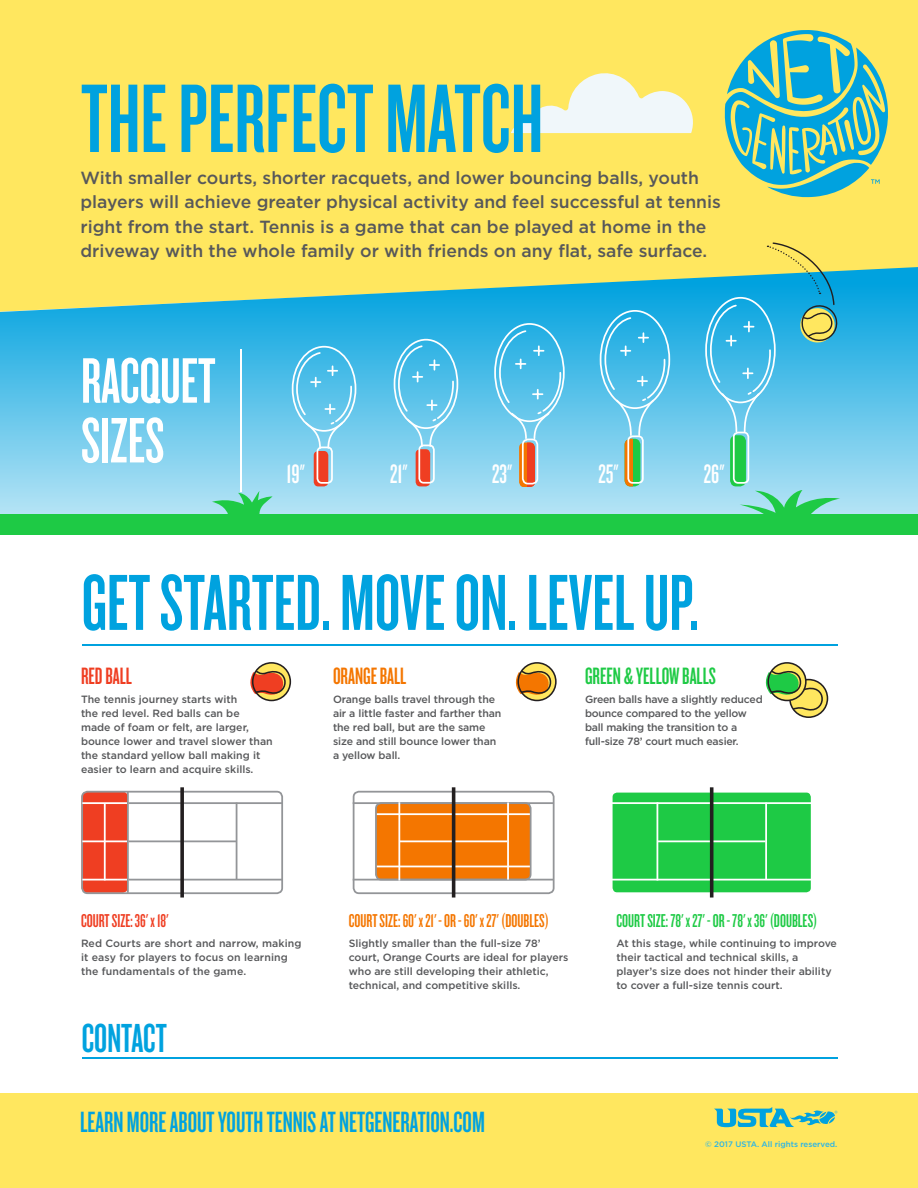
<style>
.page{position:relative;width:918px;height:1188px;background:#fff}
.page>*{position:absolute;margin:0;border:0;box-sizing:border-box;transform-origin:0 0}
.t1{font:101.1px "Knockout HTF47 Bantamweight";color:#00a2df}
.t2{font:82.5px "Knockout HTF47 Bantamweight";color:#00a2df}
.t3{font:66.75px/59.7px "Knockout HTF47 Bantamweight";color:#fff}
.t4{font:42.15px "Knockout HTF47 Bantamweight";color:#00a2df}
.t5{font:30.45px "Knockout HTF47 Bantamweight";color:#00a2df}
.t6{font:27.75px "Knockout HTF47 Bantamweight";color:#fff}
.t7{font:24.6px "Knockout HTF47 Bantamweight";color:#1eca45}
.t8{font:24.6px "Knockout HTF47 Bantamweight";color:#f47600}
.t9{font:24.6px "Knockout HTF47 Bantamweight";color:#ef3e22}
.t10{font:19.35px "Knockout HTF47 Bantamweight";color:#f47600}
.t11{font:19.35px "Knockout HTF47 Bantamweight";color:#1eca45}
.t12{font:19.35px "Knockout HTF47 Bantamweight";color:#ef3e22}
.t13{font:500 17.55px/24.6px "Gotham";color:#57585a}
.t14{font:500 10.5px/14.1px "Gotham";color:#57585a}
.t15{font:500 10.5px/14.1px "Gotham";letter-spacing:-.02em;color:#57585a}
.t16{font:500 7.95px "Gotham";color:#2ab4e6}
</style>
<div class="page">
<div style="left:0;top:1094px;width:918px;height:94px;background:#ffe75f"></div>
<div style="left:0;top:0;width:918px;height:266px;background:#ffe75f"></div>
<svg style="left:511px;top:70px;width:187px;height:63px"></svg>
<svg style="left:0;top:266px;width:918px;height:249px;background:#73c8d8"></svg>
<svg style="left:212px;top:491px;width:61px;height:24px"></svg>
<svg style="left:740px;top:490px;width:100px;height:25px;background:#73d7b0"></svg>
<hr style="left:240px;top:349px;width:1px;height:142px;background:#fff">
<div style="left:314px;top:451px;width:14px;height:35px;background:#ef3e22;border-radius:5px"></div>
<div style="left:317px;top:447px;width:16px;height:37px;border:2px solid #fff;border-radius:5px"></div>
<div style="left:292px;top:346px;width:64px;height:86px;border:2px solid #fff;border-radius:50%"></div>
<svg style="left:295px;top:351px;width:58px;height:99px;background:#6ec9ec"></svg>
<div style="left:0;top:515px;width:918px;height:20px;background:#1eca45"></div>
<svg style="left:725px;top:30px;width:165px;height:167px;background:#72c1a5"></svg>
<div style="left:416px;top:449px;width:14px;height:37px;background:#ef3e22;border-radius:5px"></div>
<div style="left:418px;top:445px;width:17px;height:39px;border:2px solid #fff;border-radius:5px"></div>
<div style="left:394px;top:339px;width:64px;height:90px;border:2px solid #fff;border-radius:50%"></div>
<svg style="left:397px;top:344px;width:58px;height:104px;background:#6bc8eb"></svg>
<div style="left:494px;top:323px;width:71px;height:99px;border:2px solid #fff;border-radius:50%"></div>
<svg style="left:498px;top:329px;width:64px;height:157px;background:#75c3df"></svg>
<div style="left:600px;top:310px;width:70px;height:99px;border:2px solid #fff;border-radius:50%"></div>
<svg style="left:604px;top:316px;width:62px;height:170px;background:#67c4e0"></svg>
<div style="left:627px;top:435px;width:17px;height:49px;border:2px solid #fff;border-radius:5px"></div>
<div style="left:730px;top:435px;width:16px;height:51px;background:#1eca45;border-radius:6px"></div>
<svg style="left:709px;top:242px;width:132px;height:191px;background:#65bfc9"></svg>
<div style="left:733px;top:432px;width:16px;height:52px;border:2px solid #fff;border-radius:5px"></div>
<div style="left:353px;top:791px;width:202px;height:103px;border:2px solid #939598;border-radius:5px"></div>
<div style="left:376px;top:803px;width:155px;height:77px;background:#f47600;border-radius:5px"></div>
<div style="left:375px;top:802px;width:157px;height:79px;border:2px solid #939598;border-radius:5px"></div>
<hr style="left:353px;top:802px;width:201px;height:2px;background:#939598">
<hr style="left:353px;top:879px;width:201px;height:2px;background:#939598">
<hr style="left:400px;top:840px;width:107px;height:2px;background:#fff">
<hr style="left:377px;top:813px;width:153px;height:2px;background:#fff">
<hr style="left:377px;top:866px;width:153px;height:1px;background:#fff">
<hr style="left:507px;top:803px;width:2px;height:77px;background:#fff">
<hr style="left:398px;top:802px;width:2px;height:79px;background:#fff">
<hr style="left:452px;top:787px;width:3px;height:111px;background:#231f20">
<div style="left:612px;top:792px;width:200px;height:101px;background:#1eca45;border-radius:5px"></div>
<div style="left:611px;top:791px;width:202px;height:103px;border:2px solid #fff;border-radius:5px"></div>
<hr style="left:611px;top:802px;width:201px;height:2px;background:#fff">
<hr style="left:611px;top:879px;width:201px;height:2px;background:#fff">
<hr style="left:658px;top:840px;width:108px;height:2px;background:#fff">
<hr style="left:765px;top:803px;width:2px;height:77px;background:#fff">
<hr style="left:657px;top:802px;width:1px;height:79px;background:#fff">
<hr style="left:710px;top:787px;width:3px;height:111px;background:#231f20">
<div style="left:82px;top:792px;width:46px;height:101px;background:#ef3e22;border-radius:5px"></div>
<div style="left:81px;top:791px;width:202px;height:103px;border:2px solid #939598;border-radius:5px"></div>
<hr style="left:128px;top:802px;width:154px;height:2px;background:#939598">
<hr style="left:82px;top:802px;width:46px;height:2px;background:#fff">
<hr style="left:82px;top:840px;width:46px;height:2px;background:#fff">
<hr style="left:128px;top:879px;width:154px;height:2px;background:#939598">
<hr style="left:82px;top:879px;width:46px;height:2px;background:#fff">
<hr style="left:128px;top:840px;width:108px;height:2px;background:#939598">
<hr style="left:236px;top:803px;width:1px;height:77px;background:#939598">
<hr style="left:127px;top:792px;width:2px;height:101px;background:#939598">
<svg style="left:180px;top:787px;width:4px;height:111px"></svg>
<hr style="left:104px;top:803px;width:2px;height:77px;background:#fff">
<svg style="left:250px;top:662px;width:42px;height:40px"></svg>
<svg style="left:515px;top:662px;width:42px;height:40px"></svg>
<div style="left:789px;top:679px;width:39px;height:39px;border:2px solid #231f20;border-radius:50%"></div>
<svg style="left:765px;top:662px;width:64px;height:55px"></svg>
<hr style="left:82px;top:644px;width:755px;height:2px;background:#00a2df">
<hr style="left:82px;top:1057px;width:755px;height:2px;background:#00a2df">
<svg style="left:714px;top:1107px;width:123px;height:20px"></svg>
<p class="t1" style="left:81px;top:68px;width:464px">THE PERFECT MATCH</p>
<p class="t13" style="left:80px;top:165px;width:642px">With smaller courts, shorter racquets, and lower bouncing balls, youth players will achieve greater physical activity and feel successful at tennis right from the start. Tennis is a game that can be played at home in the driveway with the whole family or with friends on any flat, safe surface.</p>
<p class="t3" style="left:81px;top:352px;width:136px">RACQUET<br>SIZES</p>
<p class="t6" style="left:287px;top:460px;width:20px">19"</p>
<p class="t6" style="left:390px;top:460px;width:19px">21"</p>
<p class="t6" style="left:492px;top:460px;width:22px">23"</p>
<p class="t6" style="left:598px;top:460px;width:22px">25"</p>
<p class="t6" style="left:704px;top:460px;width:22px">26"</p>
<p class="t2" style="left:82px;top:562px;width:619px">GET STARTED. MOVE ON. LEVEL UP.</p>
<p class="t9" style="left:81px;top:663px;width:52px">RED BALL</p>
<p class="t14" style="left:81px;top:692px;width:193px">The tennis journey starts with<br>the red level. Red balls can be<br>made of foam or felt, are larger, bounce lower and travel slower than the standard yellow ball making it easier to learn and acquire skills.</p>
<p class="t8" style="left:333px;top:663px;width:75px">ORANGE BALL</p>
<p class="t14" style="left:333px;top:692px;width:170px">Orange balls travel through the air a little faster and farther than the red ball, but are the same size and still bounce lower than a yellow ball.</p>
<p class="t7" style="left:585px;top:663px;width:132px">GREEN &amp; YELLOW BALLS</p>
<p class="t15" style="left:585px;top:692px;width:179px">Green balls have a slightly reduced bounce compared to the yellow ball making the transition to a full-size 78’ court much easier.</p>
<p class="t12" style="left:81px;top:911px;width:89px">COURT SIZE: 36' x 18'</p>
<p class="t14" style="left:81px;top:936px;width:222px">Red Courts are short and narrow, making it easy for players to focus on learning the fundamentals of the game.</p>
<p class="t4" style="left:82px;top:1017px;width:87px">CONTACT</p>
<p class="t10" style="left:349px;top:911px;width:202px">COURT SIZE: 60' x 21' - OR - 60' x 27' (DOUBLES)</p>
<p class="t14" style="left:349px;top:936px;width:221px">Slightly smaller than the full-size 78’ court, Orange Courts are ideal for players who are still developing their athletic, technical, and competitive skills.</p>
<p class="t5" style="left:80px;top:1107px;width:406px">LEARN MORE ABOUT YOUTH TENNIS AT NETGENERATION.COM</p>
<p class="t11" style="left:616px;top:911px;width:203px">COURT SIZE: 78' x 27' - OR - 78' x 36' (DOUBLES)</p>
<p class="t14" style="left:616px;top:936px;width:222px">At this stage, while continuing to improve their tactical and technical skills, a player’s size does not hinder their ability to cover a full-size tennis court.</p>
<p class="t16" style="left:705px;top:1139px;width:134px">© 2017 USTA. All rights reserved.</p>
</div>
